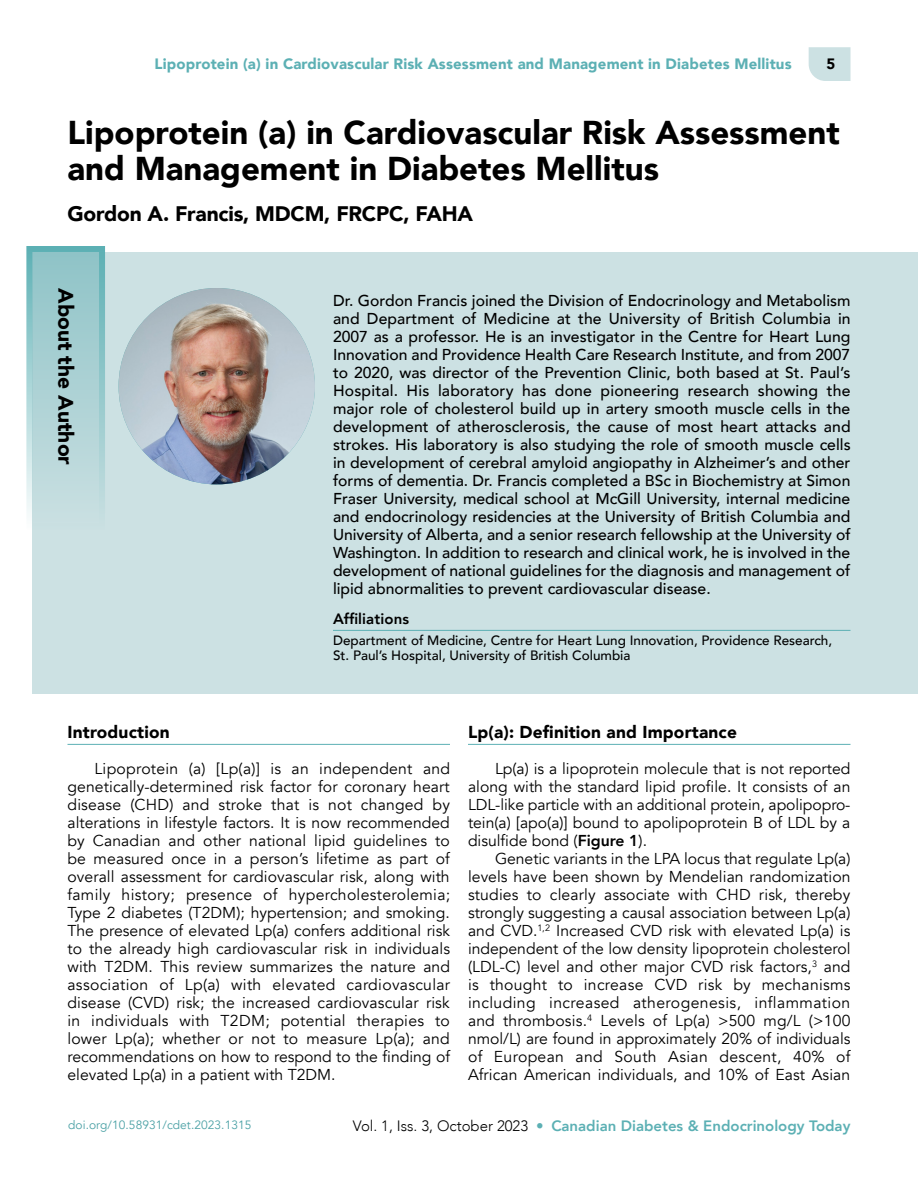
<style>
.page{position:relative;width:918px;height:1188px;background:#fff}
.page>*{position:absolute;margin:0;border:0;box-sizing:border-box;transform-origin:0 0}
.article_title{font:900 33px/36px "Avenir";color:#000}
.article_author{font:900 21px "Avenir";letter-spacing:-.01em;color:#000}
.section_title{font:900 21px "Avenir";color:#000}
.heading{font:900 17.25px "Avenir";letter-spacing:.01em;color:#000}
.body_paragraph{font:15.75px/18px "Avenir";color:#000;text-align:justify}
.author_bio{font:500 15.75px/18px "Avenir";color:#000;text-align:justify}
.t1{font:900 15px "Avenir";letter-spacing:.01em;color:#5cb0b4}
.t2{font:800 15px "Avenir";color:#5cb0b4}
.author_affiliations{font:800 15px "Avenir";letter-spacing:.01em;color:#000}
.t3{font:900 15px "Avenir";color:#000}
.author_affiliations-2{font:500 13.5px/15px "Avenir";color:#000}
.t4{font:12px "Avenir";letter-spacing:.005em;color:#4ba1a5}
.s1{font-weight:800}
.s2{font-weight:300;color:#000}
.s3{font-weight:300}
</style>
<div class="page">
<svg style="left:809px;top:47px;width:41px;height:34px"></svg>
<hr style="left:68px;top:744px;width:382px;height:1px;background:#5cb0b4">
<hr style="left:468px;top:744px;width:382px;height:1px;background:#5cb0b4">
<div style="left:32px;top:252px;width:886px;height:441px;background:#cce1e3"></div>
<img style="left:119px;top:288px;width:196px;height:196px;border-radius:98px">
<hr style="left:333px;top:630px;width:517px;height:1px;background:#5cb0b4">
<svg style="left:26px;top:246px;width:79px;height:268px"></svg>
<p class="t1" style="left:155px;top:51px;width:639px">Lipoprotein (a) in Cardiovascular Risk Assessment and Management in Diabetes Mellitus</p>
<p class="t3" style="left:826px;top:51px;width:10px">5</p>
<h1 class="article_title" style="left:68px;top:114px;width:774px">Lipoprotein (a) in Cardiovascular Risk Assessment and Management in Diabetes Mellitus</h1>
<p class="article_author" style="left:68px;top:195px;width:407px">Gordon A. Francis, MDCM, FRCPC, FAHA</p>
<p class="section_title" style="left:84px;top:288px;width:178px;rotate:90deg">About the Author</p>
<p class="author_bio" style="left:333px;top:291px;width:519px">Dr. Gordon Francis joined the Division of Endocrinology and Metabolism and Department of Medicine at the University of British Columbia in 2007 as a professor. He is an investigator in the Centre for Heart Lung Innovation and Providence Health Care Research Institute, and from 2007 to 2020, was director of the Prevention Clinic, both based at St. Paul’s Hospital. His laboratory has done pioneering research showing the major role of cholesterol build up in artery smooth muscle cells in the development of atherosclerosis, the cause of most heart attacks and strokes. His laboratory is also studying the role of smooth muscle cells in development of cerebral amyloid angiopathy in Alzheimer’s and other forms of dementia. Dr. Francis completed a BSc in Biochemistry at Simon Fraser University, medical school at McGill University, internal medicine and endocrinology residencies at the University of British Columbia and University of Alberta, and a senior research fellowship at the University of Washington. In addition to research and clinical work, he is involved in the development of national guidelines for the diagnosis and management of lipid abnormalities to prevent cardiovascular disease.</p>
<p class="author_affiliations" style="left:333px;top:607px;width:78px">Affiliations</p>
<p class="author_affiliations-2" style="left:333px;top:632px;width:501px">Department of Medicine, Centre for Heart Lung Innovation, Providence Research,<br>St. Paul’s Hospital, University of British Columbia</p>
<h2 class="heading" style="left:68px;top:717px;width:104px">Introduction</h2>
<p class="body_paragraph" style="left:68px;top:760px;width:384px;text-indent:27px">Lipoprotein (a) [Lp(a)] is an independent and genetically-determined risk factor for coronary heart disease (CHD) and stroke that is not changed by alterations in lifestyle factors. It is now recommended by Canadian and other national lipid guidelines to be measured once in a person’s lifetime as part of overall assessment for cardiovascular risk, along with family history; presence of hypercholesterolemia; Type 2 diabetes (T2DM); hypertension; and smoking.<br>The presence of elevated Lp(a) confers additional risk to the already high cardiovascular risk in individuals with T2DM. This review summarizes the nature and association of Lp(a) with elevated cardiovascular disease (CVD) risk; the increased cardiovascular risk in individuals with T2DM; potential therapies to lower Lp(a); whether or not to measure Lp(a); and recommendations on how to respond to the finding of elevated Lp(a) in a patient with T2DM.</p>
<h2 class="heading" style="left:468px;top:717px;width:270px">Lp(a): Definition and Importance</h2>
<p class="body_paragraph" style="left:468px;top:760px;width:384px;text-indent:27px">Lp(a) is a lipoprotein molecule that is not reported along with the standard lipid profile. It consists of an LDL-like particle with an additional protein, apolipopro&shy;tein(a) [apo(a)] bound to apolipoprotein B of LDL by a disulfide bond (<span class="s1">Figure 1</span>).</p>
<p class="body_paragraph" style="left:468px;top:850px;width:384px;text-indent:27px">Genetic variants in the LPA locus that regulate Lp(a) levels have been shown by Mendelian randomization studies to clearly associate with CHD risk, thereby strongly suggesting a causal association between Lp(a) and CVD.<sup>1,2</sup> Increased CVD risk with elevated Lp(a) is independent of the low density lipoprotein cholesterol (LDL-C) level and other major CVD risk factors,<sup>3</sup> and is thought to increase CVD risk by mechanisms including increased atherogenesis, inflammation and thrombosis.<sup>4</sup> Levels of Lp(a) &gt;500 mg/L (&gt;100 nmol/L) are found in approximately 20% of individuals of European and South Asian descent, 40% of African American individuals, and 10% of East Asian</p>
<p class="t4" style="left:68px;top:1118px;width:185px">doi.org/10.58931/cdet.2023.1315</p>
<p class="t2" style="left:353px;top:1114px;width:499px"><span class="s2">Vol. 1, Iss. 3, October 2023</span> <span class="s3">•</span> Canadian Diabetes &amp; Endocrinology Today</p>
</div>
